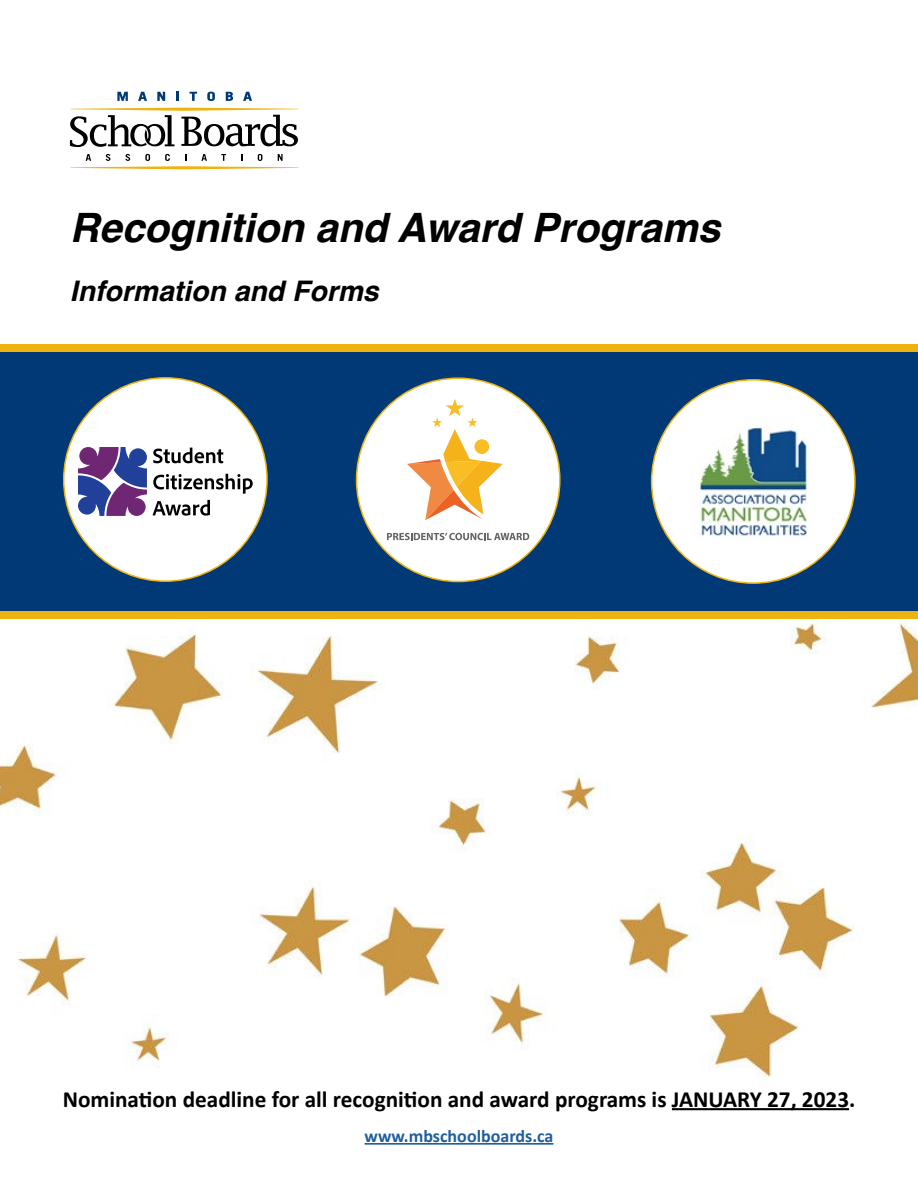
<style>
.page{position:relative;width:918px;height:1188px;background:#fff}
.page>*{position:absolute;margin:0;border:0;box-sizing:border-box;transform-origin:0 0}
.t1{font:italic 700 40.5px "Helvetica";color:#000}
.t2{font:italic 700 28.35px "Helvetica";color:#000}
.t3{font:700 23.25px "Calibri";color:#000}
.t4{font:700 18px "Calibri";color:#215e9e}
</style>
<div class="page">
<img style="left:0;top:618px;width:918px;height:459px">
<hr style="left:672px;top:1108px;width:177px;height:2px;background:#000">
<hr style="left:365px;top:1143px;width:188px;height:2px;background:#215e9e">
<svg style="left:117px;top:92px;width:11px;height:9px"></svg>
<svg style="left:138px;top:92px;width:9px;height:9px"></svg>
<svg style="left:157px;top:92px;width:8px;height:9px"></svg>
<svg style="left:176px;top:92px;width:3px;height:9px"></svg>
<svg style="left:190px;top:92px;width:7px;height:9px"></svg>
<svg style="left:207px;top:92px;width:8px;height:9px"></svg>
<svg style="left:226px;top:92px;width:7px;height:9px"></svg>
<svg style="left:243px;top:92px;width:9px;height:9px"></svg>
<svg style="left:71px;top:154px;width:227px;height:15px"></svg>
<svg style="left:70px;top:108px;width:228px;height:39px"></svg>
<div style="left:0;top:351px;width:918px;height:260px;background:#003976"></div>
<div style="left:652px;top:380px;width:203px;height:203px;background:#fff;border-radius:50%"></div>
<img style="left:699px;top:427px;width:108px;height:109px">
<div style="left:64px;top:378px;width:203px;height:203px;background:#fff;border-radius:50%"></div>
<svg style="left:78px;top:447px;width:69px;height:69px"></svg>
<svg style="left:153px;top:448px;width:70px;height:15px"></svg>
<svg style="left:153px;top:474px;width:100px;height:20px"></svg>
<svg style="left:153px;top:500px;width:57px;height:16px"></svg>
<div style="left:357px;top:378px;width:203px;height:204px;background:#fff;border-radius:50%"></div>
<svg style="left:407px;top:399px;width:96px;height:121px"></svg>
<svg style="left:387px;top:533px;width:142px;height:7px"></svg>
<div style="left:0;top:345px;width:918px;height:7px;background:#efb310"></div>
<div style="left:0;top:611px;width:918px;height:7px;background:#efb310"></div>
<h1 class="t1" style="left:70px;top:213px;width:652px">Recognition and Award Programs</h1>
<p class="t2" style="left:70px;top:280px;width:310px">Information and Forms</p>
<p class="t3" style="left:63px;top:1085px;width:794px">Nomination deadline for all recognition and award programs is JANUARY 27, 2023.</p>
<p class="t4" style="left:365px;top:1125px;width:190px">www.mbschoolboards.ca</p>
</div>
